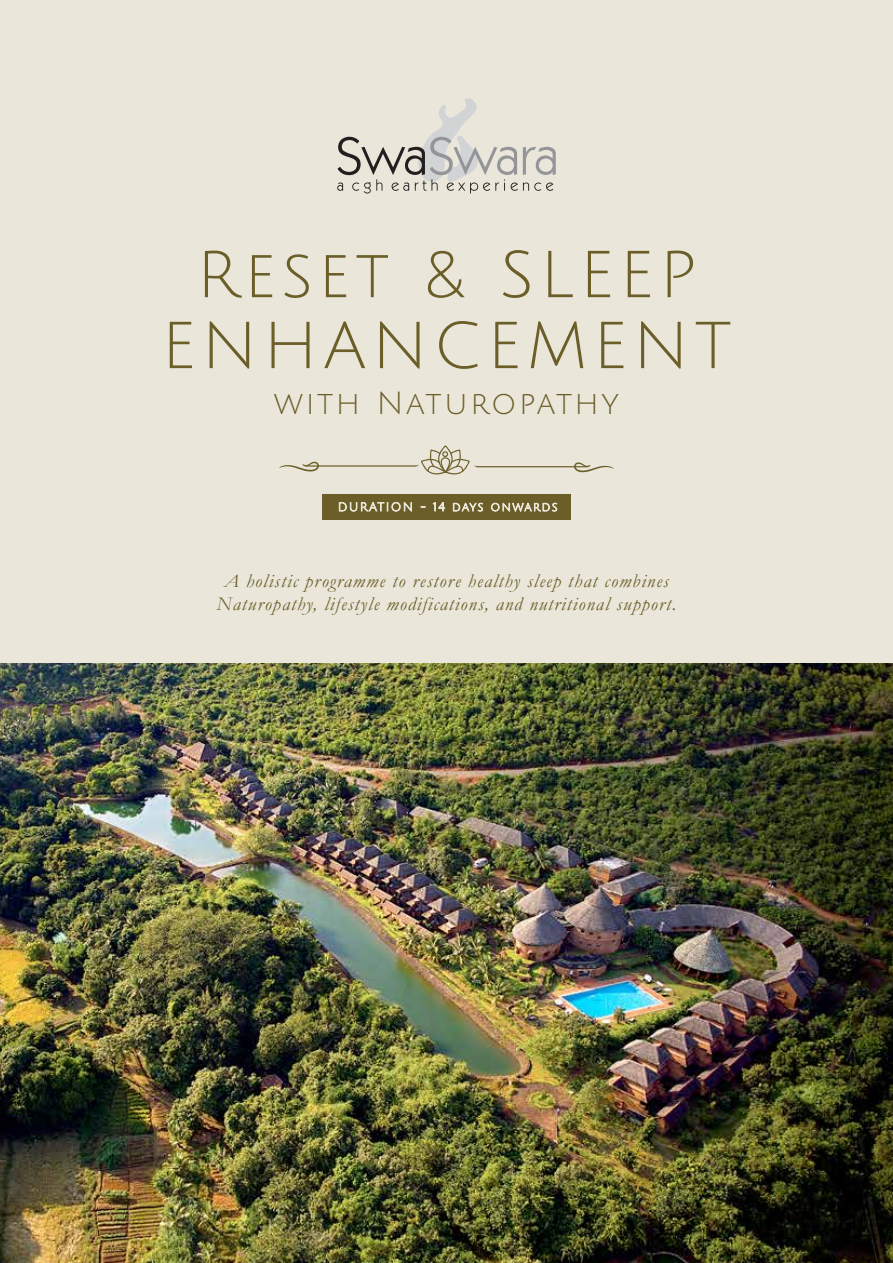
<style>
.page{position:relative;width:893px;height:1263px;background:#eae7da}
.page>*{position:absolute;margin:0;border:0;box-sizing:border-box;transform-origin:0 0}
.t1{font:64.8px/70.9px "Julius Sans One";letter-spacing:.08em;color:#6b5e29;text-align:center}
.t2{font:31.2px "Julius Sans One";letter-spacing:.08em;color:#6b5e29}
.t3{font:italic 19.35px/23.2px "Garamond";letter-spacing:.06em;color:#6b5e29;text-align:center}
</style>
<div class="page">
<img style="left:0;top:664px;width:893px;height:599px">
<svg style="left:337px;top:98px;width:219px;height:95px"></svg>
<svg style="left:279px;top:445px;width:335px;height:30px"></svg>
<div style="left:322px;top:494px;width:249px;height:26px;background:#6b5e29"></div>
<svg style="left:339px;top:502px;width:73px;height:10px"></svg>
<svg style="left:433px;top:502px;width:12px;height:9px"></svg>
<svg style="left:453px;top:502px;width:30px;height:10px"></svg>
<svg style="left:491px;top:502px;width:66px;height:10px"></svg>
<h1 class="t1" style="left:161px;top:241px;width:572px">Reset &amp; SLEEP<br>ENHANCEMENT</h1>
<h2 class="t2" style="left:274px;top:387px;width:347px">with Naturopathy</h2>
<p class="t3" style="left:217px;top:569px;width:461px">A holistic programme to restore healthy sleep that combines<br>Naturopathy, lifestyle modifications, and nutritional support.</p>
</div>
